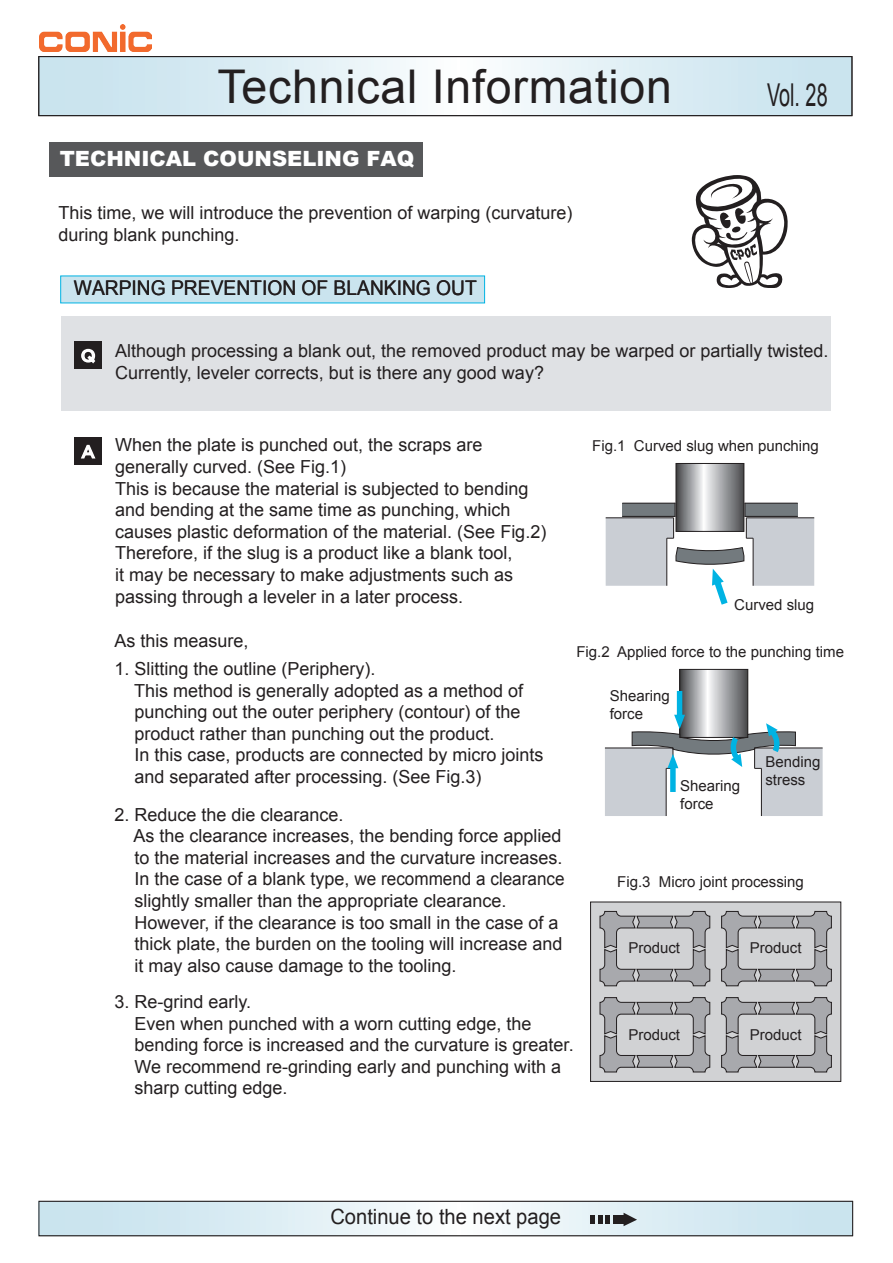
<style>
.page{position:relative;width:893px;height:1263px;background:#fff}
.page>*{position:absolute;margin:0;border:0;box-sizing:border-box;transform-origin:0 0}
.t1{font:46.5px "Arial";letter-spacing:.015em;color:#231f20}
.t2{font:31.5px "Arial";color:#231f20;scale:.63 1}
.t3{font:900 21px "Arial";color:#fff}
.t4{font:21px "Arial";color:#231f20;scale:.96 1}
.t5{font:20.25px "Arial";color:#231f20;scale:.95 1}
.t6{font:18px/21.6px "Arial";color:#231f20}
.t7{font:15px/18px "Arial";color:#231f20}
.s1{font-family:"MS Gothic";color:#fff}
</style>
<div class="page">
<svg style="left:41px;top:58px;width:809px;height:56px"></svg>
<div style="left:39px;top:56px;width:813px;height:60px;border:1px solid #231f20"></div>
<svg style="left:41px;top:1203px;width:810px;height:31px"></svg>
<div style="left:39px;top:1201px;width:814px;height:35px;border:1px solid #231f20"></div>
<div style="left:605px;top:1216px;width:5px;height:8px;background:#231f20"></div>
<div style="left:614px;top:1216px;width:10px;height:8px;background:#231f20"></div>
<svg style="left:624px;top:1213px;width:13px;height:13px"></svg>
<svg style="left:598px;top:1216px;width:4px;height:8px"></svg>
<div style="left:590px;top:1216px;width:5px;height:8px;background:#231f20"></div>
<div style="left:49px;top:142px;width:374px;height:35px;background:#57585a"></div>
<img style="left:40px;top:24px;width:112px;height:27px">
<div style="left:60px;top:276px;width:425px;height:27px;background:#cae4ee"></div>
<div style="left:61px;top:316px;width:770px;height:95px;background:#dfe1e4"></div>
<div style="left:75px;top:342px;width:27px;height:27px;background:#231f20"></div>
<svg style="left:81px;top:348px;width:15px;height:16px"></svg>
<div style="left:75px;top:438px;width:27px;height:27px;background:#231f20"></div>
<svg style="left:81px;top:444px;width:15px;height:15px"></svg>
<svg style="left:691px;top:175px;width:97px;height:113px"></svg>
<svg style="left:678px;top:465px;width:64px;height:38px;background:#a4a5a7"></svg>
<div style="left:676px;top:463px;width:68px;height:69px;border:1px solid #231f20"></div>
<svg style="left:606px;top:503px;width:208px;height:102px"></svg>
<svg style="left:682px;top:671px;width:64px;height:20px"></svg>
<div style="left:680px;top:669px;width:68px;height:69px;border:1px solid #231f20"></div>
<svg style="left:605px;top:691px;width:218px;height:125px"></svg>
<div style="left:590px;top:902px;width:251px;height:180px;background:#d1d2d4;border:1px solid #231f20"></div>
<svg style="left:599px;top:911px;width:111px;height:75px"></svg>
<svg style="left:721px;top:911px;width:111px;height:75px"></svg>
<svg style="left:599px;top:997px;width:111px;height:76px"></svg>
<svg style="left:721px;top:997px;width:111px;height:76px"></svg>
<h1 class="t1" style="left:217px;top:56px;width:456px">Technical Information</h1>
<p class="t3" style="left:60px;top:143px;width:356px">TECHNICAL COUNSELING FAQ</p>
<p class="t6" style="left:58px;top:202px;width:516px">This time, we will introduce the prevention of warping (curvature) during blank punching.</p>
<p class="t5" style="left:74px;top:275px;width:426px">WARPING PREVENTION OF BLANKING OUT</p>
<h2 class="t2" style="left:767px;top:75px;width:98px">Vol. 28</h2>
<p class="t6" style="left:115px;top:340px;width:715px;text-indent:-36px"><span class="s1">Ｑ</span> Although processing a blank out, the removed product may be warped or partially twisted.<br>Currently, leveler corrects, but is there any good way?</p>
<p class="t6" style="left:115px;top:434px;width:433px;text-indent:-36px"><span class="s1">Ａ</span> When the plate is punched out, the scraps are generally curved. (See Fig.1)<br>This is because the material is subjected to bending and bending at the same time as punching, which causes plastic deformation of the material. (See Fig.2)<br>Therefore, if the slug is a product like a blank tool,<br>it may be necessary to make adjustments such as passing through a leveler in a later process.</p>
<p class="t7" style="left:592px;top:437px;width:228px">Fig.1 Curved slug when punching</p>
<p class="t6" style="left:114px;top:629px;width:136px">As this measure,</p>
<p class="t6" style="left:134px;top:658px;width:411px;text-indent:-20px">1. Slitting the outline (Periphery).<br>This method is generally adopted as a method of punching out the outer periphery (contour) of the product rather than punching out the product.<br>In this case, products are connected by micro joints and separated after processing. (See Fig.3)</p>
<p class="t7" style="left:734px;top:596px;width:82px">Curved slug</p>
<p class="t7" style="left:576px;top:643px;width:269px">Fig.2 Applied force to the punching time</p>
<p class="t7" style="left:610px;top:687px;width:62px">Shearing force</p>
<p class="t7" style="left:765px;top:753px;width:57px">Bending stress</p>
<p class="t7" style="left:680px;top:776px;width:62px">Shearing force</p>
<p class="t6" style="left:133px;top:803px;width:433px;text-indent:-19px">2. Reduce the die clearance.<br>As the clearance increases, the bending force applied to the material increases and the curvature increases.<br>In the case of a blank type, we recommend a clearance slightly smaller than the appropriate clearance.<br>However, if the clearance is too small in the case of a thick plate, the burden on the tooling will increase and it may also cause damage to the tooling.</p>
<p class="t6" style="left:134px;top:991px;width:441px;text-indent:-20px">3. Re-grind early.<br>Even when punched with a worn cutting edge, the bending force is increased and the curvature is greater.<br>We recommend re-grinding early and punching with a sharp cutting edge.</p>
<p class="t7" style="left:617px;top:872px;width:188px">Fig.3 Micro joint processing</p>
<p class="t7" style="left:628px;top:939px;width:53px">Product</p>
<p class="t7" style="left:750px;top:939px;width:53px">Product</p>
<p class="t7" style="left:628px;top:1026px;width:53px">Product</p>
<p class="t7" style="left:750px;top:1026px;width:53px">Product</p>
<p class="t4" style="left:330px;top:1203px;width:242px">Continue to the next page</p>
</div>
